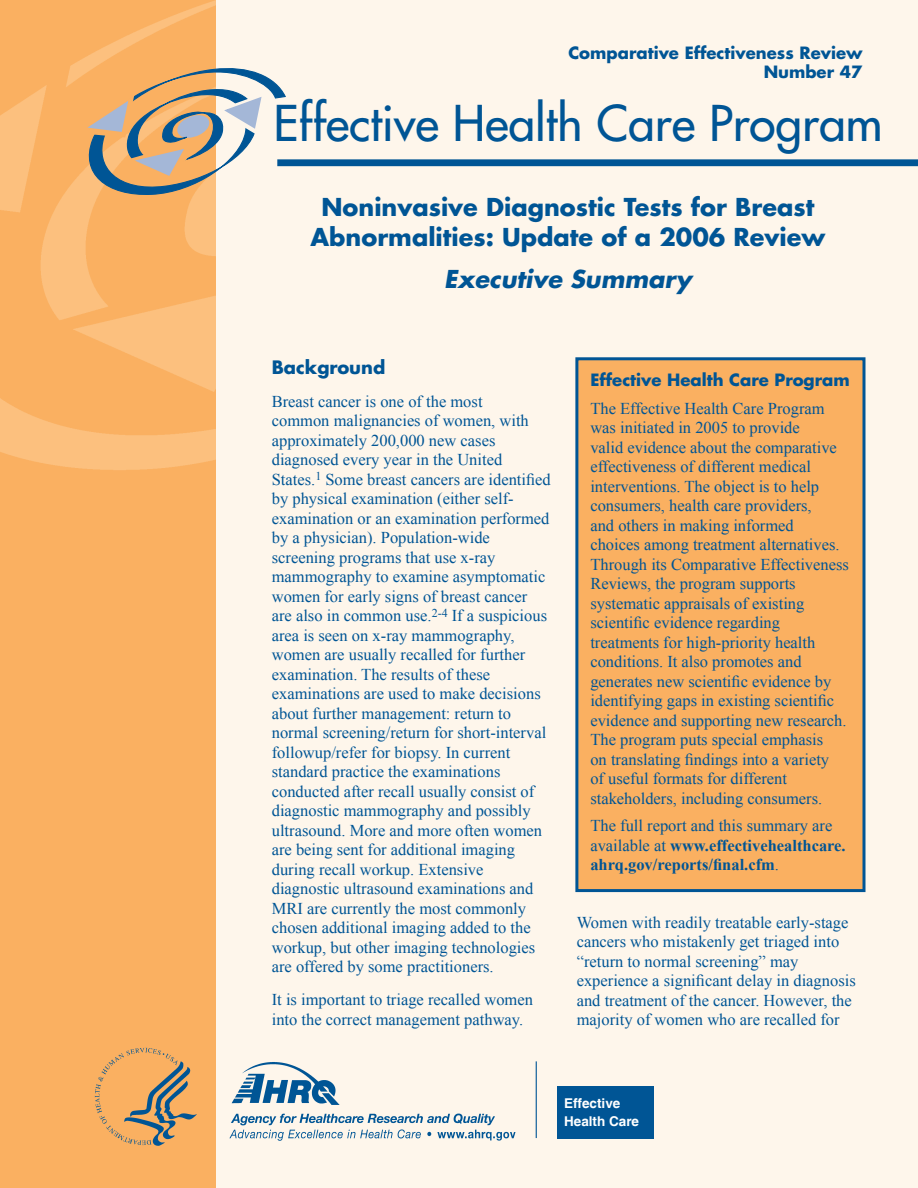
<style>
.page{position:relative;width:918px;height:1188px;background:#fff}
.page>*{position:absolute;margin:0;border:0;box-sizing:border-box;transform-origin:0 0}
.t1{font:48px "Futura";color:#005595}
.t2{font:700 24px/30px "Futura Std";color:#005595;text-align:center}
.Sub_Title{font:italic 700 24px "Futura Std";color:#005595}
.Head_Level_2{font:700 18px "Futura Std";color:#005595}
.Head_Level_2-2{font:16.5px/19.5px "Times New Roman";color:#005595}
.Text{font:16.5px/19.5px "Times New Roman";color:#005595}
.Text-2{font:700 16.5px/19.5px "Times New Roman";color:#005595}
.Text-3{font:700 16.5px/19.8px "Futura Std";color:#005595;text-align:right}
.Table_text{font:700 13.5px/18px "Helvetica";color:#fff}
.s1{font-weight:400}
</style>
<div class="page">
<div style="left:197px;top:0;width:721px;height:1188px;background:#fef6eb"></div>
<div style="left:0;top:0;width:215px;height:1188px;background:#fab061"></div>
<img style="left:0;top:0;width:215px;height:470px">
<div style="left:577px;top:359px;width:287px;height:532px;background:#fab061"></div>
<div style="left:575px;top:357px;width:291px;height:535px;border:3px solid #005595"></div>
<img style="left:229px;top:1062px;width:287px;height:79px">
<img style="left:94px;top:1047px;width:103px;height:99px">
<hr style="left:536px;top:1061px;width:1px;height:77px;background:#005595">
<div style="left:557px;top:1086px;width:97px;height:52px;background:#005595"></div>
<div style="left:277px;top:159px;width:641px;height:7px;background:#005595"></div>
<svg style="left:74px;top:65px;width:213px;height:130px"></svg>
<p class="Text-3" style="left:568px;top:42px;width:296px">Comparative Effectiveness Review<br>Number 47</p>
<p class="t1" style="left:273px;top:93px;width:611px">Effective Health Care Program</p>
<p class="t2" style="left:311px;top:192px;width:516px">Noninvasive Diagnostic Tests for Breast<br>Abnormalities: Update of a 2006 Review</p>
<p class="Sub_Title" style="left:444px;top:263px;width:249px">Executive Summary</p>
<p class="Head_Level_2" style="left:272px;top:355px;width:115px">Background</p>
<p class="Head_Level_2-2" style="left:272px;top:391px;width:281px">Breast cancer is one of the most<br>common malignancies of women, with approximately 200,000 new cases diagnosed every year in the United States.<sup>1</sup> Some breast cancers are identified by physical examination (either self&shy;examination or an examination performed by a physician). Population-wide screening programs that use x-ray mammography to examine asymptomatic women for early signs of breast cancer are also in common use.<sup>2-4</sup> If a suspicious area is seen on x-ray mammography, women are usually recalled for further examination. The results of these examinations are used to make decisions about further management: return to normal screening/return for short-interval followup/refer for biopsy. In current standard practice the examinations conducted after recall usually consist of diagnostic mammography and possibly ultrasound. More and more often women are being sent for additional imaging during recall workup. Extensive diagnostic ultrasound examinations and MRI are currently the most commonly chosen additional imaging added to the workup, but other imaging technologies are offered by some practitioners.</p>
<p class="Head_Level_2-2" style="left:272px;top:990px;width:263px">It is important to triage recalled women into the correct management pathway.</p>
<p class="Text-3" style="left:590px;top:370px;width:261px">Effective Health Care Program</p>
<p class="Text" style="left:590px;top:398px;width:260px">The Effective Health Care Program was initiated in 2005 to provide<br>valid evidence about the comparative effectiveness of different medical interventions. The object is to help consumers, health care providers,<br>and others in making informed<br>choices among treatment alternatives.<br>Through its Comparative Effectiveness Reviews, the program supports systematic appraisals of existing scientific evidence regarding treatments for high-priority health conditions. It also promotes and generates new scientific evidence by identifying gaps in existing scientific evidence and supporting new research.<br>The program puts special emphasis<br>on translating findings into a variety<br>of useful formats for different stakeholders, including consumers.</p>
<p class="Text-2" style="left:590px;top:815px;width:257px"><span class="s1">The full report and this summary are available at</span> www.effectivehealthcare. ahrq.gov/reports/final.cfm<span class="s1">.</span></p>
<p class="Head_Level_2-2" style="left:577px;top:912px;width:281px">Women with readily treatable early-stage cancers who mistakenly get triaged into “return to normal screening” may experience a significant delay in diagnosis and treatment of the cancer. However, the majority of women who are recalled for</p>
<p class="Table_text" style="left:564px;top:1095px;width:77px">Effective<br>Health Care</p>
</div>
